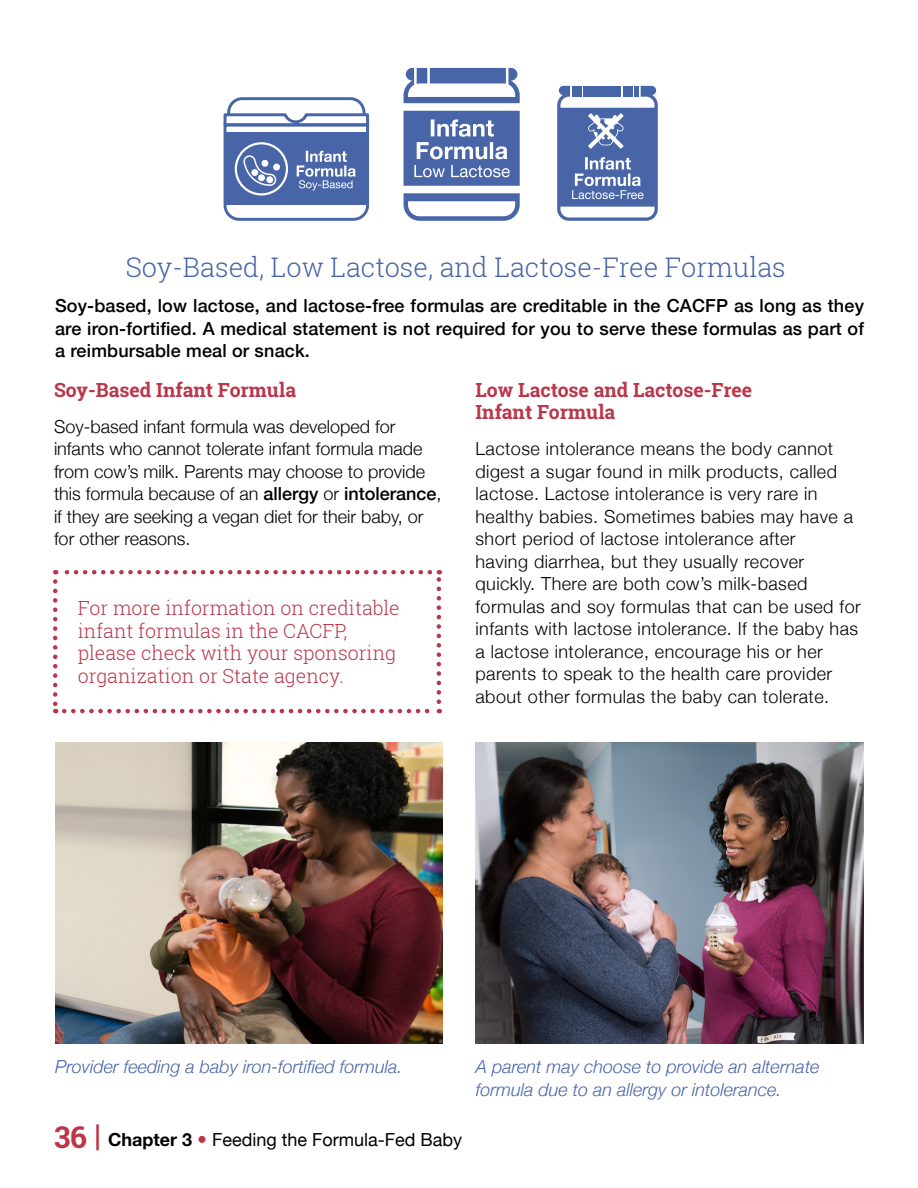
<style>
.page{position:relative;width:918px;height:1188px;background:#fff}
.page>*{position:absolute;margin:0;border:0;box-sizing:border-box;transform-origin:0 0}
.t1{font:300 27px "Roboto Slab";color:#4865a8}
.t2{font:300 19.5px/22.5px "Roboto Slab";color:#ba374a}
.t3{font:700 19.5px/22.5px "Roboto Slab";color:#ba374a}
.t4{font:300 18px/22.5px "Helvetica Neue";letter-spacing:.025em;color:#000}
.t5{font:300 18px/22.5px "Helvetica Neue";color:#000}
.t6{font:500 18px/22.5px "Helvetica Neue";letter-spacing:.01em;color:#000;text-align:justify}
.t7{font:italic 300 18px/22.5px "Helvetica Neue";color:#4865a8}
.t8{font:18px "Helvetica Neue";color:#000}
.s1{font-weight:500}
.s2{font-family:"Roboto Slab";font-weight:700;font-size:30px;color:#ba374a}
.s3{font-weight:700}
.s4{color:#ba374a}
</style>
<div class="page">
<svg style="left:53px;top:581px;width:4px;height:132px"></svg>
<svg style="left:64px;top:709px;width:376px;height:4px"></svg>
<svg style="left:437px;top:570px;width:4px;height:132px"></svg>
<svg style="left:55px;top:570px;width:375px;height:4px"></svg>
<img style="left:55px;top:742px;width:387px;height:302px">
<svg style="left:223px;top:97px;width:147px;height:124px"></svg>
<svg style="left:557px;top:86px;width:101px;height:135px"></svg>
<img style="left:476px;top:742px;width:388px;height:302px">
<svg style="left:404px;top:68px;width:116px;height:35px"></svg>
<svg style="left:404px;top:111px;width:116px;height:75px;background:#677fb7"></svg>
<svg style="left:404px;top:193px;width:116px;height:28px"></svg>
<h2 class="t1" style="left:126px;top:248px;width:661px">Soy-Based, Low Lactose, and Lactose-Free Formulas</h2>
<p class="t6" style="left:55px;top:293px;width:811px">Soy-based, low lactose, and lactose-free formulas are creditable in the CACFP as long as they are iron-fortified. A medical statement is not required for you to serve these formulas as part of a reimbursable meal or snack.</p>
<h3 class="t3" style="left:54px;top:378px;width:244px">Soy-Based Infant Formula</h3>
<p class="t5" style="left:54px;top:414px;width:389px">Soy-based infant formula was developed for infants who cannot tolerate infant formula made from cow’s milk. Parents may choose to provide this formula because of an <span class="s1">allergy</span> or <span class="s1">intolerance</span>, if they are seeking a vegan diet for their baby, or for other reasons.</p>
<p class="t2" style="left:78px;top:596px;width:324px">For more information on creditable infant formulas in the CACFP, please check with your sponsoring organization or State agency.</p>
<h3 class="t3" style="left:476px;top:378px;width:278px">Low Lactose and Lactose-Free<br>Infant Formula</h3>
<p class="t4" style="left:476px;top:436px;width:387px">Lactose intolerance means the body cannot digest a sugar found in milk products, called lactose. Lactose intolerance is very rare in healthy babies. Sometimes babies may have a short period of lactose intolerance after<br>having diarrhea, but they usually recover quickly. There are both cow’s milk-based formulas and soy formulas that can be used for infants with lactose intolerance. If the baby has a lactose intolerance, encourage his or her parents to speak to the health care provider about other formulas the baby can tolerate.</p>
<p class="t7" style="left:55px;top:1055px;width:349px">Provider feeding a baby iron-fortified formula.</p>
<p class="t8" style="left:54px;top:1127px;width:410px"><span class="s2">36 |</span> <span class="s3">Chapter 3</span> <span class="s4">•</span> Feeding the Formula-Fed Baby</p>
<p class="t7" style="left:476px;top:1055px;width:345px">A parent may choose to provide an alternate formula due to an allergy or intolerance.</p>
</div>
